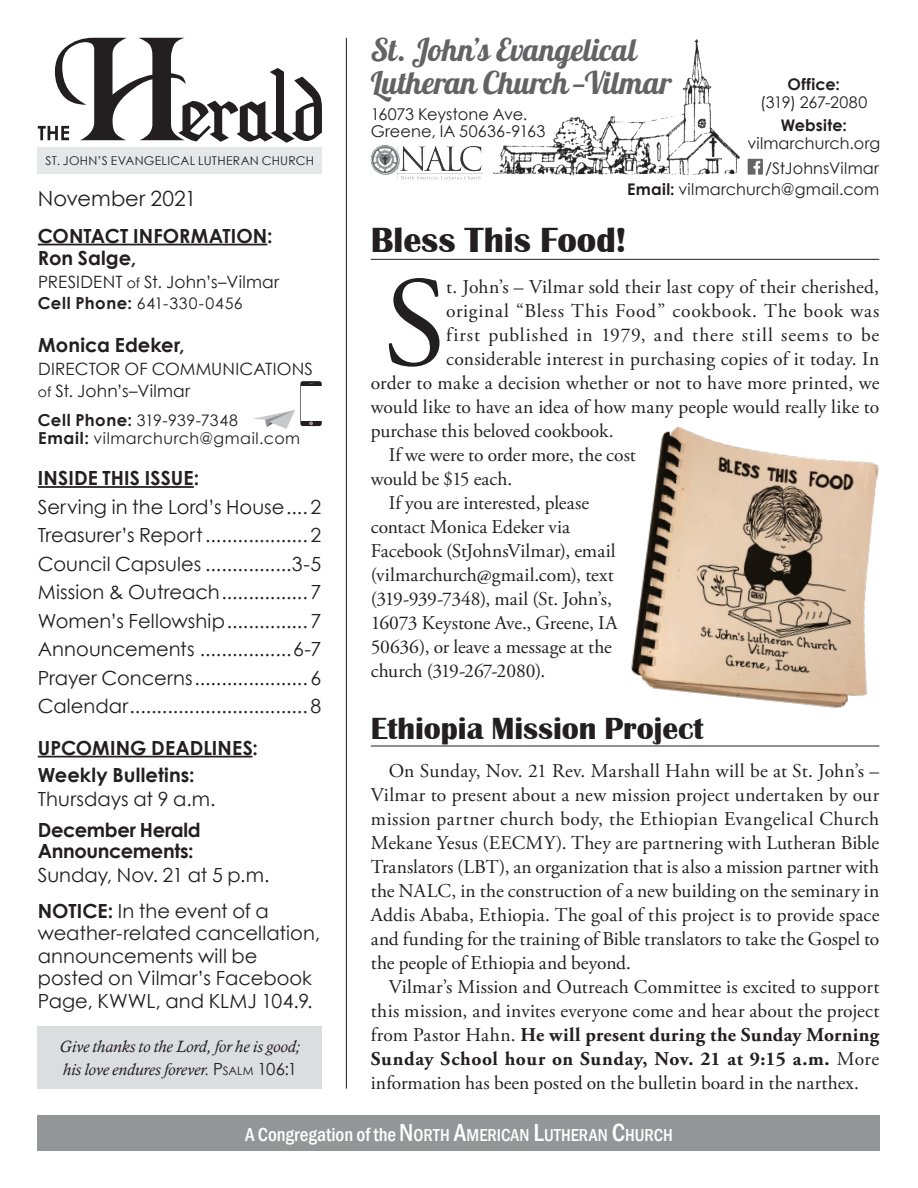
<style>
.page{position:relative;width:918px;height:1188px;background:#fff}
.page>*{position:absolute;margin:0;border:0;box-sizing:border-box;transform-origin:0 0}
.Copy_Drop{font:128.1px "Adobe Garamond Pro";color:#231f20}
.Headers{font:700 36px "Britannic";color:#231f20}
.Headers-2{font:700 31.5px "Britannic";letter-spacing:-.005em;color:#231f20}
.t1{font:31.35px "Lobster 1.4";color:#636366}
.Info{font:21px "Century Gothic";letter-spacing:.005em;color:#231f20}
.Copy{font:19.5px/24px "Adobe Garamond Pro";color:#231f20;text-align:justify}
.Copy_Drop-2{font:19.5px/24px "Adobe Garamond Pro";letter-spacing:.005em;color:#231f20}
.Info-2{font:19.5px/22.5px "Century Gothic";color:#231f20}
.Info-3{font:700 19.5px "Century Gothic";color:#231f20}
.Copy_Drop-3{font:19.5px "Adobe Garamond Pro";letter-spacing:.045em;color:#231f20}
.Copy_Drop-4{font:19.5px "Adobe Garamond Pro";letter-spacing:.035em;color:#231f20}
.Info-4{font:700 19.5px/21px "Century Gothic";letter-spacing:-.02em;color:#231f20}
.t2{font:500 condensed 17.85px "Franklin Gothic";color:#fff}
.t3{font:16.95px/22.5px "Century Gothic";letter-spacing:.01em;color:#231f20}
.Info-5{font:italic 16.8px/23.4px "Calisto";color:#231f20}
.t4{font:16.2px "Century Gothic";letter-spacing:.005em;color:#231f20}
.t5{font:16.2px "Century Gothic";letter-spacing:-.02em;color:#231f20}
.t6{font:16.05px "Century Gothic";letter-spacing:.01em;color:#231f20}
.t7{font:700 16.05px "Century Gothic";letter-spacing:.015em;color:#231f20}
.t8{font:15.9px "Century Gothic";letter-spacing:.035em;color:#231f20}
.t9{font:12.15px "Century Gothic";letter-spacing:.025em;color:#231f20}
.s1{font-size:13.95px}
.s2{font-weight:700;font-size:16.5px}
.s3{font-weight:700}
.s4{font-family:"Century Gothic";font-style:normal}
.s5{font-family:"Century Gothic";font-style:normal;font-size:11.7px}
.s6{font-size:19.35px}
.s7{font-size:25.35px}
</style>
<div class="page">
<svg style="left:38px;top:38px;width:284px;height:105px"></svg>
<div style="left:38px;top:147px;width:284px;height:27px;background:#e6e7e9"></div>
<hr style="left:346px;top:38px;width:1px;height:1051px;background:#231f20">
<div style="left:38px;top:1115px;width:842px;height:35px;background:#939598"></div>
<img style="left:493px;top:39px;width:247px;height:137px">
<img style="left:371px;top:145px;width:112px;height:34px">
<img style="left:747px;top:159px;width:16px;height:15px">
<div style="left:38px;top:1026px;width:284px;height:63px;background:#dcdddf"></div>
<hr style="left:38px;top:486px;width:156px;height:2px;background:#231f20">
<hr style="left:38px;top:756px;width:214px;height:1px;background:#231f20">
<hr style="left:38px;top:244px;width:229px;height:1px;background:#231f20">
<svg style="left:253px;top:381px;width:69px;height:48px"></svg>
<img style="left:631px;top:426px;width:248px;height:282px">
<hr style="left:371px;top:746px;width:508px;height:1px;background:#231f20">
<hr style="left:371px;top:259px;width:508px;height:1px;background:#231f20">
<p class="t9" style="left:46px;top:153px;width:270px">ST. JOHN’S EVANGELICAL LUTHERAN CHURCH</p>
<p class="Info" style="left:38px;top:185px;width:160px">November 2021</p>
<p class="Info-3" style="left:38px;top:223px;width:236px">CONTACT INFORMATION:</p>
<p class="Info-3" style="left:38px;top:246px;width:100px">Ron Salge,</p>
<p class="t3" style="left:38px;top:270px;width:243px">PRESIDENT <span class="s1">of</span> St. John’s–Vilmar</p>
<p class="t8" style="left:38px;top:293px;width:206px"><span class="s2">Cell Phone:</span> 641-330-0456</p>
<p class="Info-3" style="left:38px;top:333px;width:148px">Monica Edeker,</p>
<p class="t3" style="left:38px;top:357px;width:277px">DIRECTOR OF COMMUNICATIONS <span class="s1">of</span> St. John’s–Vilmar</p>
<p class="t8" style="left:38px;top:410px;width:202px"><span class="s2">Cell Phone:</span> 319-939-7348</p>
<p class="t8" style="left:38px;top:428px;width:263px"><span class="s2">Email:</span> vilmarchurch@gmail.com</p>
<p class="Info-3" style="left:38px;top:466px;width:163px">INSIDE THIS ISSUE:</p>
<p class="Info-2" style="left:38px;top:495px;width:285px">Serving in the Lord’s House.... 2</p>
<p class="Info-2" style="left:38px;top:524px;width:285px">Treasurer’s Report................... 2</p>
<p class="Info-2" style="left:38px;top:552px;width:285px">Council Capsules ................3-5</p>
<p class="Info-2" style="left:38px;top:581px;width:285px">Mission &amp; Outreach................ 7</p>
<p class="Info-2" style="left:38px;top:609px;width:285px">Women’s Fellowship............... 7</p>
<p class="Info-2" style="left:38px;top:638px;width:285px">Announcements .................6-7</p>
<p class="Info-2" style="left:38px;top:666px;width:285px">Prayer Concerns.....................6</p>
<p class="Info-2" style="left:38px;top:695px;width:285px">Calendar................................. 8</p>
<p class="Info-3" style="left:38px;top:735px;width:222px">UPCOMING DEADLINES:</p>
<p class="Info-3" style="left:38px;top:762px;width:158px">Weekly Bulletins:</p>
<p class="Info-2" style="left:38px;top:787px;width:179px">Thursdays at 9 a.m.</p>
<p class="Info-4" style="left:38px;top:819px;width:165px">December Herald<br>Announcements:</p>
<p class="Info-2" style="left:38px;top:864px;width:233px">Sunday, Nov. 21 at 5 p.m.</p>
<p class="Info-2" style="left:38px;top:899px;width:284px"><span class="s3">NOTICE:</span> In the event of a weather-related cancellation, announcements will be posted on Vilmar’s Facebook<br>Page, KWWL, and KLMJ 104.9.</p>
<p class="Info-5" style="left:60px;top:1034px;width:242px">Give thanks to the Lord, for he is good; his love endures forever. <span class="s4">P</span><span class="s5">SALM</span> <span class="s4">106:1</span></p>
<p class="t1" style="left:371px;top:30px;width:267px">St. John’s Evangelical</p>
<p class="t1" style="left:371px;top:63px;width:303px">Lutheran Church—Vilmar</p>
<p class="t5" style="left:371px;top:104px;width:158px">16073 Keystone Ave.</p>
<p class="t4" style="left:371px;top:121px;width:176px">Greene, IA 50636-9163</p>
<p class="t7" style="left:788px;top:74px;width:54px">Office:</p>
<p class="t6" style="left:760px;top:93px;width:109px">(319) 267-2080</p>
<p class="t7" style="left:781px;top:115px;width:68px">Website:</p>
<p class="t6" style="left:747px;top:133px;width:134px">vilmarchurch.org</p>
<p class="t6" style="left:765px;top:158px;width:115px">/StJohnsVilmar</p>
<p class="t6" style="left:627px;top:179px;width:254px"><span class="s3">Email:</span> vilmarchurch@gmail.com</p>
<p class="Headers" style="left:371px;top:220px;width:258px">Bless This Food!</p>
<p class="Copy_Drop" style="left:384px;top:247px;width:64px">S</p>
<p class="Copy_Drop-2" style="left:446px;top:275px;width:434px">t. John’s – Vilmar sold their last copy of their cherished,</p>
<p class="Copy_Drop-4" style="left:446px;top:299px;width:435px">original “Bless This Food” cookbook. The book was</p>
<p class="Copy_Drop-3" style="left:446px;top:323px;width:435px">first published in 1979, and there still seems to be</p>
<p class="Copy_Drop-2" style="left:446px;top:347px;width:435px">considerable interest in purchasing copies of it today. In</p>
<p class="Copy_Drop-2" style="left:371px;top:371px;width:510px">order to make a decision whether or not to have more printed, we</p>
<p class="Copy_Drop-2" style="left:371px;top:395px;width:510px">would like to have an idea of how many people would really like to</p>
<p class="Copy_Drop-2" style="left:371px;top:419px;width:244px">purchase this beloved cookbook.</p>
<p class="Copy_Drop-2" style="left:371px;top:443px;width:267px;text-indent:18px">If we were to order more, the cost would be $15 each.</p>
<p class="Copy_Drop-2" style="left:371px;top:491px;width:248px;text-indent:18px">If you are interested, please contact Monica Edeker via<br>Facebook (StJohnsVilmar), email (vilmarchurch@gmail.com), text (319-939-7348), mail (St. John’s,<br>16073 Keystone Ave., Greene, IA<br>50636), or leave a message at the church (319-267-2080).</p>
<p class="Headers-2" style="left:371px;top:711px;width:334px">Ethiopia Mission Project</p>
<p class="Copy" style="left:371px;top:759px;width:510px;text-indent:18px">On Sunday, Nov. 21 Rev. Marshall Hahn will be at St. John’s – Vilmar to present about a new mission project undertaken by our mission partner church body, the Ethiopian Evangelical Church Mekane Yesus (EECMY). They are partnering with Lutheran Bible Translators (LBT), an organization that is also a mission partner with the NALC, in the construction of a new building on the seminary in Addis Ababa, Ethiopia. The goal of this project is to provide space and funding for the training of Bible translators to take the Gospel to the people of Ethiopia and beyond.</p>
<p class="Copy" style="left:371px;top:975px;width:510px;text-indent:18px">Vilmar’s Mission and Outreach Committee is excited to support this mission, and invites everyone come and hear about the project from Pastor Hahn. <span class="s3">He will present during the Sunday Morning Sunday School hour on Sunday, Nov. 21 at 9:15 a.m.</span> More information has been posted on the bulletin board in the narthex.</p>
<p class="t2" style="left:245px;top:1124px;width:429px"><span class="s6">A Congregation of the</span> <span class="s7">N</span>ORTH <span class="s7">A</span>MERICAN <span class="s7">L</span>UTHERAN <span class="s7">C</span>HURCH</p>
</div>
